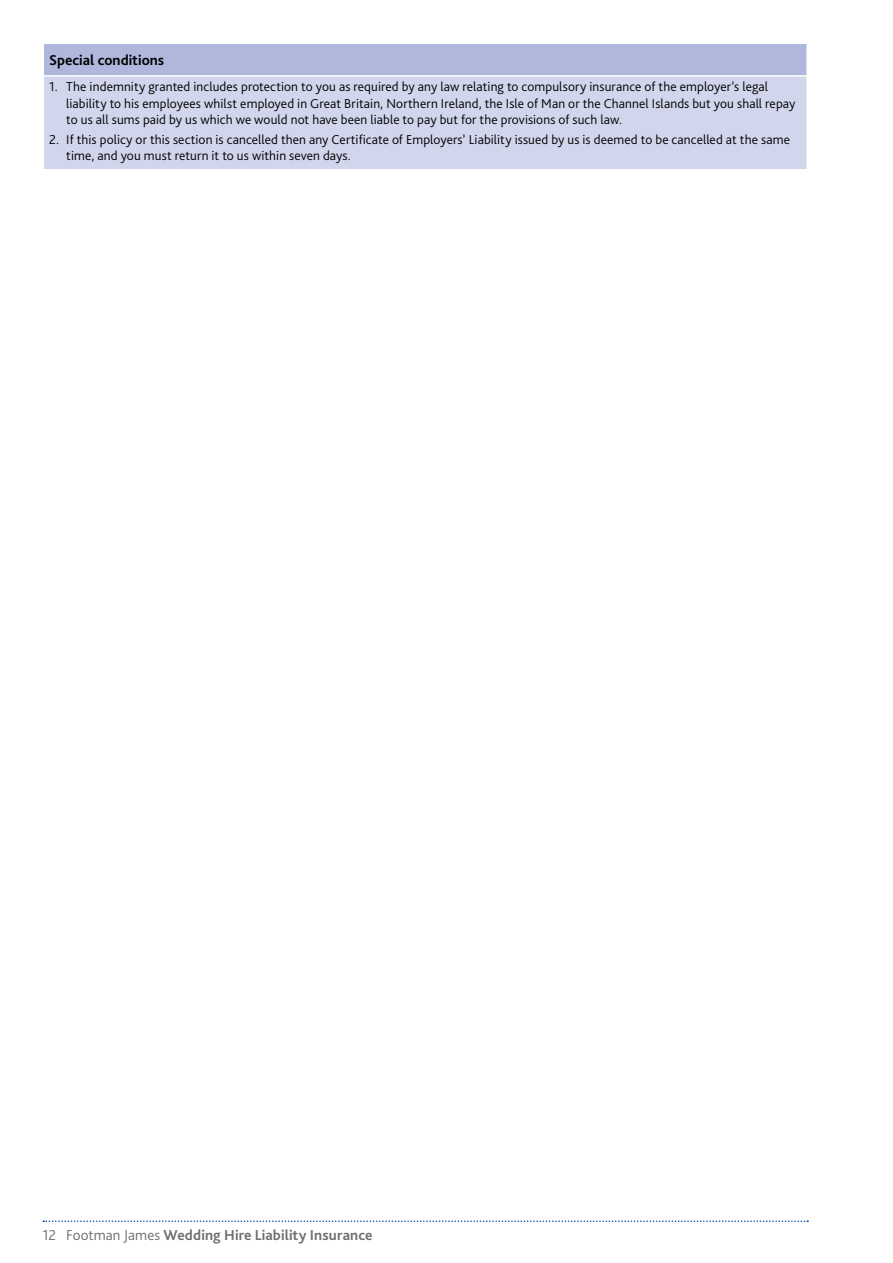
<style>
.page{position:relative;width:893px;height:1263px;background:#fff}
.page>*{position:absolute;margin:0;border:0;box-sizing:border-box;transform-origin:0 0}
.t1{font:700 15px "Bliss Pro";letter-spacing:.01em;color:#706f6f}
.t2{font:700 15px "Bliss Pro";color:#000}
.t3{font:300 13.5px/16.2px "Bliss Pro";letter-spacing:.005em;color:#000}
.s1{font-weight:300}
</style>
<div class="page">
<svg style="left:43px;top:1220px;width:765px;height:2px"></svg>
<div style="left:43px;top:43px;width:764px;height:33px;background:#b0b7dd"></div>
<div style="left:43px;top:76px;width:764px;height:94px;background:#d2d6ed"></div>
<hr style="left:43px;top:43px;width:765px;height:1px;background:#fff">
<hr style="left:43px;top:44px;width:1px;height:31px;background:#fff">
<hr style="left:806px;top:44px;width:2px;height:31px;background:#fff">
<hr style="left:43px;top:75px;width:765px;height:2px;background:#fff">
<hr style="left:43px;top:77px;width:1px;height:92px;background:#fff">
<hr style="left:806px;top:77px;width:2px;height:92px;background:#fff">
<hr style="left:43px;top:169px;width:765px;height:2px;background:#fff">
<p class="t2" style="left:49px;top:51px;width:116px">Special conditions</p>
<p class="t3" style="left:66px;top:79px;width:731px;text-indent:-17px">1. The indemnity granted includes protection to you as required by any law relating to compulsory insurance of the employer’s legal liability to his employees whilst employed in Great Britain, Northern Ireland, the Isle of Man or the Channel Islands but you shall repay to us all sums paid by us which we would not have been liable to pay but for the provisions of such law.</p>
<p class="t3" style="left:66px;top:131px;width:725px;text-indent:-17px">2. If this policy or this section is cancelled then any Certificate of Employers’ Liability issued by us is deemed to be cancelled at the same time, and you must return it to us within seven days.</p>
<p class="t1" style="left:43px;top:1225px;width:332px"><span class="s1">12 Footman James</span> Wedding Hire Liability Insurance</p>
</div>
